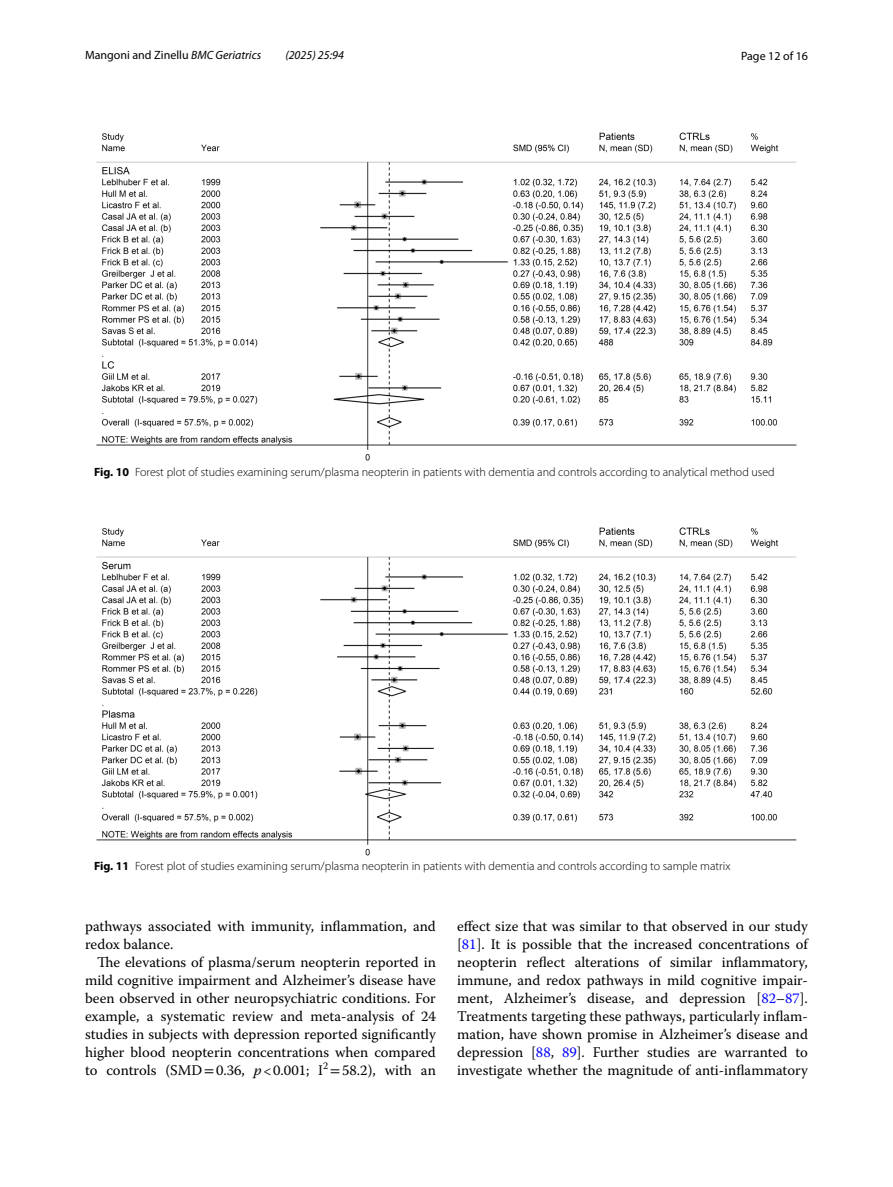
<style>
.page{position:relative;width:893px;height:1187px;background:#fff}
.page>*{position:absolute;margin:0;border:0;box-sizing:border-box;transform-origin:0 0}
.t1{font:14.7px/18px "Warnock Pro";color:#000;text-align:justify}
.t2{font:300 12px "Myriad Pro";color:#000}
.t3{font:12px "Myriad Pro";color:#000}
.t4{font:italic 12px "Myriad Pro";color:#000}
.s1{font-style:italic}
.s2{font-weight:700}
.s3{font-family:"STIX"}
.s4{color:#00f}
</style>
<div class="page">
<img style="left:96px;top:133px;width:701px;height:328px">
<img style="left:96px;top:527px;width:701px;height:328px">
<p class="t3" style="left:85px;top:48px;width:178px">Mangoni and Zinellu <span class="s1">BMC Geriatrics</span></p>
<p class="t4" style="left:285px;top:48px;width:60px">(2025) 25:94</p>
<p class="t3" style="left:741px;top:48px;width:68px">Page 12 of 16</p>
<p class="t2" style="left:94px;top:465px;width:682px"><span class="s2">Fig. 10</span> Forest plot of studies examining serum/plasma neopterin in patients with dementia and controls according to analytical method used</p>
<p class="t2" style="left:94px;top:859px;width:638px"><span class="s2">Fig. 11</span> Forest plot of studies examining serum/plasma neopterin in patients with dementia and controls according to sample matrix</p>
<p class="t1" style="left:85px;top:916px;width:352px">pathways associated with immunity, inflammation, and redox balance.</p>
<p class="t1" style="left:85px;top:952px;width:352px;text-indent:12px">The elevations of plasma/serum neopterin reported in mild cognitive impairment and Alzheimer’s disease have been observed in other neuropsychiatric conditions. For example, a systematic review and meta-analysis of 24 studies in subjects with depression reported significantly higher blood neopterin concentrations when compared to controls (SMD<span class="s3">=</span>0.36, <span class="s1">p</span>&lt;0.001; I<sup>2</sup> <span class="s3">=</span>58.2), with an</p>
<p class="t1" style="left:457px;top:916px;width:352px">effect size that was similar to that observed in our study [<span class="s4">81</span>]. It is possible that the increased concentrations of neopterin reflect alterations of similar inflammatory, immune, and redox pathways in mild cognitive impair&shy;ment, Alzheimer’s disease, and depression [<span class="s4">82</span>–<span class="s4">87</span>].<br>Treatments targeting these pathways, particularly inflam&shy;mation, have shown promise in Alzheimer’s disease and depression [<span class="s4">88</span>, <span class="s4">89</span>]. Further studies are warranted to investigate whether the magnitude of anti-inflammatory</p>
</div>
